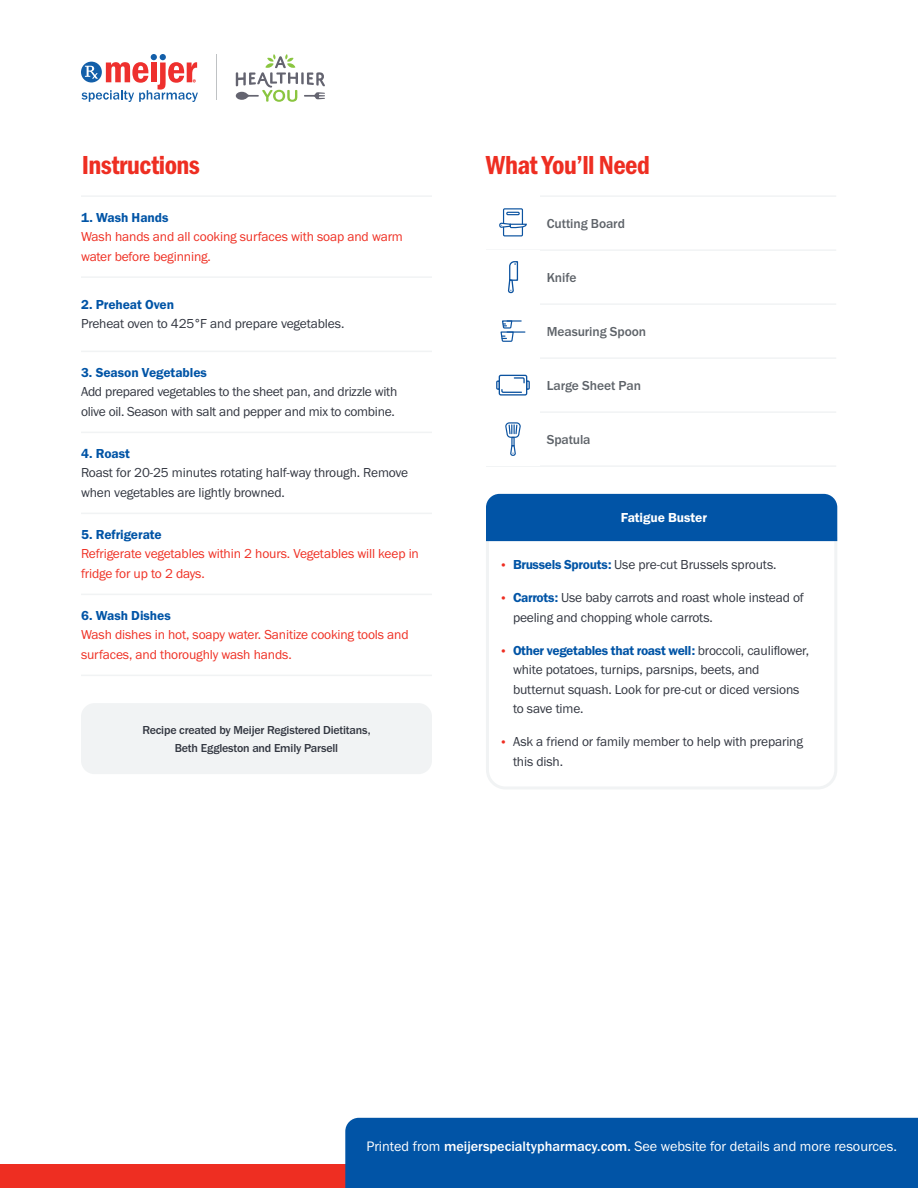
<style>
.page{position:relative;width:918px;height:1188px;background:#fff}
.page>*{position:absolute;margin:0;border:0;box-sizing:border-box;transform-origin:0 0}
.t1{font:27px "Franklin Gothic URW Con Dem";letter-spacing:-.02em;color:#ee2e22}
.t2{font:14.25px "Franklin Gothic URW Boo";color:#fff}
.t3{font:13.5px/19.5px "Franklin Gothic URW Boo";letter-spacing:-.01em;color:#323640}
.t4{font:13.5px/19.5px "Franklin Gothic URW Boo";letter-spacing:-.01em;color:#ef3024}
.t5{font:500 13.5px "Franklin Gothic URW";letter-spacing:-.005em;color:#5e6369}
.t6{font:13.5px "Franklin Gothic URW Dem";letter-spacing:-.005em;color:#fff}
.t7{font:500 12px/18px "Franklin Gothic URW";letter-spacing:-.015em;color:#323640;text-align:center}
.s1{font-family:"Franklin Gothic URW Dem";color:#0154a6}
.s2{font-size:12px;color:#ee2e22}
.s3{font-family:"Franklin Gothic URW";font-weight:500}
</style>
<div class="page">
<hr style="left:217px;top:54px;width:1px;height:46px;background:#bfc2c4">
<svg style="left:82px;top:54px;width:116px;height:48px"></svg>
<svg style="left:236px;top:54px;width:89px;height:48px"></svg>
<div style="left:0;top:1164px;width:918px;height:24px;background:#ee2e22"></div>
<div style="left:345px;top:1118px;width:573px;height:70px;background:#0154a6"></div>
<hr style="left:81px;top:675px;width:351px;height:1px;background:#f1f3f4">
<hr style="left:81px;top:594px;width:351px;height:1px;background:#f1f3f4">
<hr style="left:81px;top:513px;width:351px;height:1px;background:#f1f3f4">
<hr style="left:81px;top:432px;width:351px;height:1px;background:#f1f3f4">
<hr style="left:81px;top:351px;width:351px;height:1px;background:#f1f3f4">
<hr style="left:81px;top:276px;width:351px;height:2px;background:#f1f3f4">
<hr style="left:81px;top:195px;width:351px;height:2px;background:#f1f3f4">
<div style="left:81px;top:703px;width:351px;height:71px;background:#f1f3f4;border-radius:14px"></div>
<hr style="left:486px;top:465px;width:350px;height:2px;background:#f1f3f4">
<hr style="left:486px;top:249px;width:350px;height:2px;background:#f1f3f4">
<hr style="left:486px;top:303px;width:350px;height:2px;background:#f1f3f4">
<hr style="left:486px;top:357px;width:350px;height:2px;background:#f1f3f4">
<hr style="left:486px;top:411px;width:350px;height:2px;background:#f1f3f4">
<hr style="left:486px;top:195px;width:350px;height:2px;background:#f1f3f4">
<div style="left:486px;top:195px;width:54px;height:54px;background:#fff"></div>
<svg style="left:499px;top:208px;width:28px;height:29px"></svg>
<div style="left:486px;top:412px;width:54px;height:54px;background:#fff"></div>
<svg style="left:505px;top:422px;width:16px;height:34px"></svg>
<div style="left:486px;top:304px;width:54px;height:54px;background:#fff"></div>
<svg style="left:500px;top:320px;width:25px;height:22px"></svg>
<div style="left:486px;top:250px;width:54px;height:54px;background:#fff"></div>
<svg style="left:507px;top:261px;width:12px;height:33px"></svg>
<div style="left:486px;top:358px;width:54px;height:54px;background:#fff"></div>
<div style="left:499px;top:375px;width:28px;height:21px;border:1px solid #0c53a0;border-radius:2px"></div>
<svg style="left:496px;top:377px;width:34px;height:17px"></svg>
<svg style="left:486px;top:535px;width:352px;height:254px"></svg>
<div style="left:486px;top:494px;width:351px;height:47px;background:#0154a6"></div>
<h1 class="t1" style="left:82px;top:147px;width:120px">Instructions</h1>
<p class="t4" style="left:81px;top:207px;width:323px"><span class="s1">1. Wash Hands<br></span>Wash hands and all cooking surfaces with soap and warm water before beginning.</p>
<p class="t3" style="left:81px;top:294px;width:265px"><span class="s1">2. Preheat Oven<br></span>Preheat oven to 425°F and prepare vegetables.</p>
<p class="t3" style="left:81px;top:362px;width:318px"><span class="s1">3. Season Vegetables<br></span>Add prepared vegetables to the sheet pan, and drizzle with olive oil. Season with salt and pepper and mix to combine.</p>
<p class="t3" style="left:81px;top:443px;width:329px"><span class="s1">4. Roast<br></span>Roast for 20-25 minutes rotating half-way through. Remove when vegetables are lightly browned.</p>
<p class="t4" style="left:81px;top:524px;width:339px"><span class="s1">5. Refrigerate<br></span>Refrigerate vegetables within 2 hours. Vegetables will keep in fridge for up to 2 days.</p>
<p class="t4" style="left:81px;top:605px;width:329px"><span class="s1">6. Wash Dishes<br></span>Wash dishes in hot, soapy water. Sanitize cooking tools and surfaces, and thoroughly wash hands.</p>
<p class="t7" style="left:142px;top:720px;width:230px">Recipe created by Meijer Registered Dietitans,<br>Beth Eggleston and Emily Parsell</p>
<h1 class="t1" style="left:486px;top:147px;width:165px">What You’ll Need</h1>
<p class="t5" style="left:547px;top:215px;width:80px">Cutting Board</p>
<p class="t5" style="left:547px;top:269px;width:31px">Knife</p>
<p class="t5" style="left:547px;top:323px;width:101px">Measuring Spoon</p>
<p class="t5" style="left:547px;top:377px;width:96px">Large Sheet Pan</p>
<p class="t5" style="left:547px;top:431px;width:45px">Spatula</p>
<p class="t6" style="left:621px;top:509px;width:88px">Fatigue Buster</p>
<p class="t3" style="left:500px;top:555px;width:279px"><span class="s2">•</span> <span class="s1">Brussels Sprouts:</span> Use pre-cut Brussels sprouts.</p>
<p class="t3" style="left:513px;top:588px;width:293px;text-indent:-14px"><span class="s2">•</span> <span class="s1">Carrots:</span> Use baby carrots and roast whole instead of peeling and chopping whole carrots.</p>
<p class="t3" style="left:513px;top:640px;width:298px;text-indent:-14px"><span class="s2">•</span> <span class="s1">Other vegetables that roast well:</span> broccoli, caulifower, white potatoes, turnips, parsnips, beets, and butternut squash. Look for pre-cut or diced versions to save time.</p>
<p class="t3" style="left:513px;top:732px;width:291px;text-indent:-14px"><span class="s2">•</span> Ask a friend or family member to help with preparing this dish.</p>
<p class="t2" style="left:366px;top:1137px;width:532px">Printed from <span class="s3">meijerspecialtypharmacy.com.</span> See website for details and more resources.</p>
</div>
